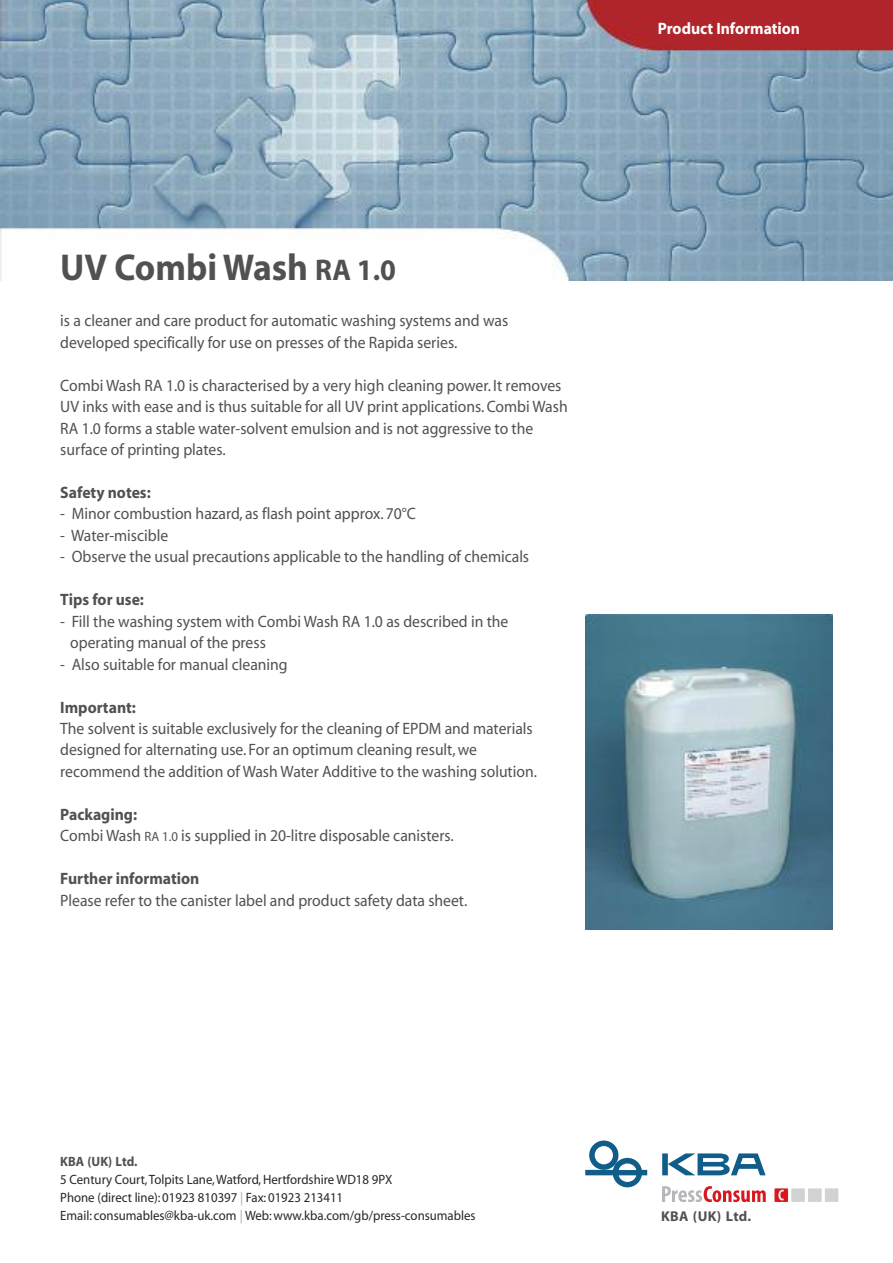
<style>
.page{position:relative;width:893px;height:1263px;background:#fff}
.page>*{position:absolute;margin:0;border:0;box-sizing:border-box;transform-origin:0 0}
.t1{font:700 37.5px "Myriad";color:#525152;scale:.95 1}
.t2{font:16.5px/21.5px "Myriad";color:#525152;scale:.95 1}
.t3{font:700 16.5px "Myriad";color:#525152;scale:.95 1}
.t4{font:700 16.5px "Myriad";color:#fff;scale:.95 1}
.t5{font:700 14.25px "Myriad";letter-spacing:.025em;color:#525152}
.t6{font:13.5px/18px "Myriad";color:#272627;scale:.95 1}
.t7{font:700 13.5px "Myriad";color:#525152;scale:.95 1}
.s1{font-size:30px}
.s2{font-weight:700}
.s3{font-size:13.5px}
.s4{color:#a9a8a9}
</style>
<div class="page">
<img style="left:0;top:0;width:893px;height:280px">
<svg style="left:585px;top:1140px;width:62px;height:47px"></svg>
<svg style="left:662px;top:1153px;width:104px;height:22px"></svg>
<div style="left:774px;top:1188px;width:14px;height:14px;background:#d8171f"></div>
<div style="left:791px;top:1188px;width:14px;height:14px;background:#d1d2d4"></div>
<div style="left:808px;top:1188px;width:14px;height:14px;background:#d1d2d4"></div>
<div style="left:825px;top:1188px;width:13px;height:14px;background:#d1d2d4"></div>
<svg style="left:662px;top:1186px;width:104px;height:16px"></svg>
<svg style="left:778px;top:1190px;width:6px;height:10px"></svg>
<img style="left:586px;top:614px;width:246px;height:316px">
<h1 class="t1" style="left:60px;top:253px;width:355px">UV Combi Wash <span class="s1">RA 1.0</span></h1>
<p class="t2" style="left:60px;top:312px;width:473px">is a cleaner and care product for automatic washing systems and was developed specifically for use on presses of the Rapida series.</p>
<p class="t2" style="left:60px;top:376px;width:536px">Combi Wash RA 1.0 is characterised by a very high cleaning power. It removes UV inks with ease and is thus suitable for all UV print applications.Combi Wash RA 1.0 forms a stable water-solvent emulsion and is not aggressive to the surface of printing plates.</p>
<p class="t3" style="left:60px;top:486px;width:97px">Safety notes:</p>
<p class="t2" style="left:60px;top:505px;width:376px">- Minor combustion hazard, as flash point approx. 70°C</p>
<p class="t2" style="left:60px;top:526px;width:115px">- Water-miscible</p>
<p class="t2" style="left:60px;top:547px;width:495px">- Observe the usual precautions applicable to the handling of chemicals</p>
<p class="t3" style="left:60px;top:593px;width:90px">Tips for use:</p>
<p class="t2" style="left:70px;top:612px;width:463px;text-indent:-10px">- Fill the washing system with Combi Wash RA 1.0 as described in the operating manual of the press</p>
<p class="t2" style="left:60px;top:655px;width:241px">- Also suitable for manual cleaning</p>
<p class="t3" style="left:60px;top:701px;width:81px">Important:</p>
<p class="t2" style="left:60px;top:719px;width:503px">The solvent is suitable exclusively for the cleaning of EPDM and materials designed for alternating use. For an optimum cleaning result,we recommend the addition of Wash Water Additive to the washing solution.</p>
<p class="t2" style="left:60px;top:805px;width:416px"><span class="s2">Packaging:<br></span>Combi Wash <span class="s3">RA 1.0</span> is supplied in 20-litre disposable canisters.</p>
<p class="t3" style="left:60px;top:872px;width:148px">Further information</p>
<p class="t2" style="left:60px;top:891px;width:430px">Please refer to the canister label and product safety data sheet.</p>
<p class="t4" style="left:658px;top:22px;width:151px">Product Information</p>
<p class="t7" style="left:60px;top:1156px;width:83px">KBA (UK) Ltd.</p>
<p class="t6" style="left:60px;top:1171px;width:439px">5 Century Court,Tolpits Lane,Watford,Hertfordshire WD18 9PX<br>Phone (direct line): 01923 810397 <span class="s4">|</span> Fax: 01923 213411<br>Email: consumables@kba-uk.com <span class="s4">|</span> Web:www.kba.com/gb/press-consumables</p>
<p class="t5" style="left:661px;top:1211px;width:91px">KBA (UK) Ltd.</p>
</div>
